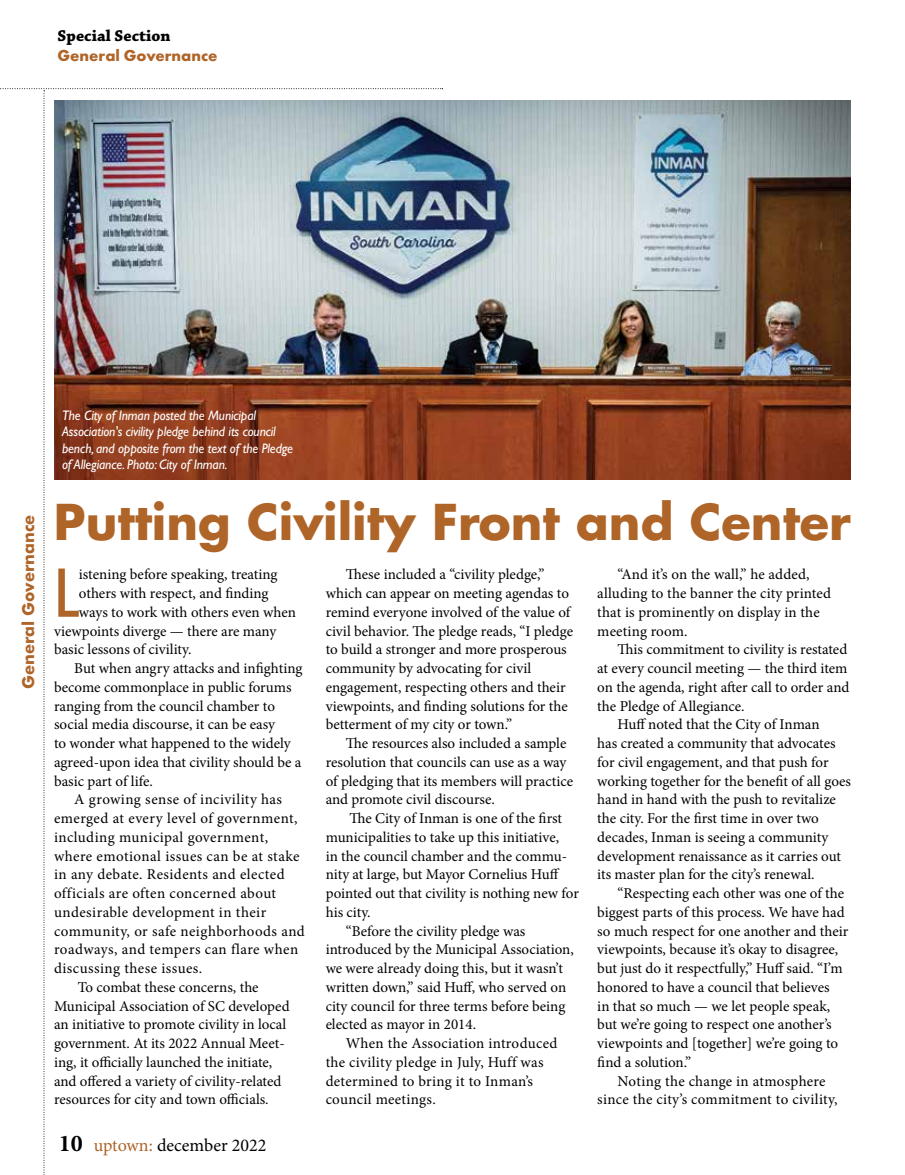
<style>
.page{position:relative;width:905px;height:1175px;background:#fff}
.page>*{position:absolute;margin:0;border:0;box-sizing:border-box;transform-origin:0 0}
.t1{font:500 condensed 67.65px "Futura BT";color:#af6428}
.t2{font:700 48px "Futura Std";color:#af6428}
.t3{font:18px "Minion Pro";color:#000}
.t4{font:700 16.5px "Futura BT";color:#af6428}
.t5{font:700 16.5px "Futura PT";color:#af6428}
.t6{font:700 16.5px "Chaparral Pro";letter-spacing:.005em;color:#000}
.t7{font:15px/18.8px "Minion Pro";color:#000}
.t8{font:15px "Minion Pro";letter-spacing:.03em;color:#000}
.t9{font:15px "Minion Pro";letter-spacing:.02em;color:#000}
.t10{font:15px "Minion Pro";letter-spacing:.025em;color:#000}
.t11{font:italic 13.8px/16.5px "Gill Sans Std";letter-spacing:-.01em;color:#fff;scale:.96 1}
.s1{font-weight:700;font-size:24px}
.s2{color:#af6428}
</style>
<div class="page">
<svg style="left:0;top:88px;width:443px;height:1087px"></svg>
<img style="left:54px;top:101px;width:796px;height:379px">
<p class="t6" style="left:57px;top:26px;width:115px">Special Section</p>
<p class="t5" style="left:57px;top:45px;width:161px">General Governance</p>
<p class="t4" style="left:18px;top:689px;width:176px;rotate:-90deg">General Governance</p>
<p class="t11" style="left:62px;top:407px;width:242px">The City of Inman posted the Municipal Association's civility pledge behind its council bench, and opposite from the text of the Pledge of Allegiance. Photo: City of Inman.</p>
<h2 class="t2" style="left:54px;top:490px;width:798px">Putting Civility Front and Center</h2>
<h1 class="t1" style="left:54px;top:551px;width:27px">L</h1>
<p class="t7" style="left:79px;top:565px;width:200px">istening before speaking, treating</p>
<p class="t7" style="left:79px;top:584px;width:191px">others with respect, and finding</p>
<p class="t7" style="left:79px;top:602px;width:219px">ways to work with others even when</p>
<p class="t7" style="left:54px;top:621px;width:224px">viewpoints diverge — there are many</p>
<p class="t7" style="left:54px;top:640px;width:139px">basic lessons of civility.</p>
<p class="t7" style="left:74px;top:659px;width:230px">But when angry attacks and infighting</p>
<p class="t7" style="left:54px;top:677px;width:239px">become commonplace in public forums</p>
<p class="t7" style="left:54px;top:696px;width:222px">ranging from the council chamber to</p>
<p class="t7" style="left:54px;top:715px;width:223px">social media discourse, it can be easy</p>
<p class="t7" style="left:54px;top:734px;width:238px">to wonder what happened to the widely</p>
<p class="t7" style="left:54px;top:752px;width:249px">agreed-upon idea that civility should be a</p>
<p class="t7" style="left:54px;top:771px;width:100px">basic part of life.</p>
<p class="t8" style="left:74px;top:789px;width:209px">A growing sense of incivility has</p>
<p class="t10" style="left:54px;top:808px;width:245px">emerged at every level of government,</p>
<p class="t8" style="left:54px;top:827px;width:216px">including municipal government,</p>
<p class="t10" style="left:54px;top:845px;width:247px">where emotional issues can be at stake</p>
<p class="t8" style="left:54px;top:864px;width:232px">in any debate. Residents and elected</p>
<p class="t8" style="left:54px;top:883px;width:224px">officials are often concerned about</p>
<p class="t8" style="left:54px;top:902px;width:214px">undesirable development in their</p>
<p class="t10" style="left:54px;top:920px;width:252px">community, or safe neighborhoods and</p>
<p class="t8" style="left:54px;top:939px;width:246px">roadways, and tempers can flare when</p>
<p class="t8" style="left:54px;top:958px;width:150px">discussing these issues.</p>
<p class="t7" style="left:78px;top:977px;width:182px">To combat these concerns, the</p>
<p class="t7" style="left:54px;top:996px;width:237px">Municipal Association of SC developed</p>
<p class="t7" style="left:54px;top:1015px;width:234px">an initiative to promote civility in local</p>
<p class="t7" style="left:54px;top:1034px;width:232px">government. At its 2022 Annual Meet-</p>
<p class="t7" style="left:54px;top:1052px;width:220px">ing, it officially launched the initiate,</p>
<p class="t7" style="left:54px;top:1071px;width:229px">and offered a variety of civility-related</p>
<p class="t7" style="left:54px;top:1090px;width:216px">resources for city and town officials.</p>
<p class="t3" style="left:59px;top:1133px;width:209px"><span class="s1">10</span> <span class="s2">uptown:</span> december 2022</p>
<p class="t7" style="left:325px;top:565px;width:249px;text-indent:20px">These included a “civility pledge,” which can appear on meeting agendas to remind everyone involved of the value of civil behavior. The pledge reads, “I pledge to build a stronger and more prosperous community by advocating for civil engagement, respecting others and their viewpoints, and finding solutions for the betterment of my city or town.”</p>
<p class="t7" style="left:325px;top:734px;width:249px;text-indent:20px">The resources also included a sample resolution that councils can use as a way of pledging that its members will practice and promote civil discourse.</p>
<p class="t7" style="left:349px;top:809px;width:214px">The City of Inman is one of the first</p>
<p class="t7" style="left:325px;top:827px;width:235px">municipalities to take up this initiative,</p>
<p class="t7" style="left:325px;top:846px;width:243px">in the council chamber and the commu-</p>
<p class="t7" style="left:325px;top:865px;width:235px">nity at large, but Mayor Cornelius Huff</p>
<p class="t7" style="left:325px;top:884px;width:255px">pointed out that civility is nothing new for</p>
<p class="t7" style="left:325px;top:902px;width:46px">his city.</p>
<p class="t7" style="left:346px;top:921px;width:181px">“Before the civility pledge was</p>
<p class="t7" style="left:325px;top:940px;width:250px">introduced by the Municipal Association,</p>
<p class="t7" style="left:325px;top:959px;width:239px">we were already doing this, but it wasn’t</p>
<p class="t7" style="left:325px;top:977px;width:242px">written down,” said Huff, who served on</p>
<p class="t7" style="left:325px;top:996px;width:241px">city council for three terms before being</p>
<p class="t7" style="left:325px;top:1015px;width:152px">elected as mayor in 2014.</p>
<p class="t9" style="left:346px;top:1033px;width:213px">When the Association introduced</p>
<p class="t9" style="left:325px;top:1052px;width:219px">the civility pledge in July, Huff was</p>
<p class="t9" style="left:325px;top:1070px;width:209px">determined to bring it to Inman’s</p>
<p class="t9" style="left:325px;top:1089px;width:112px">council meetings.</p>
<p class="t7" style="left:597px;top:565px;width:235px;text-indent:20px">“And it’s on the wall,” he added, alluding to the banner the city printed that is prominently on display in the meeting room.</p>
<p class="t7" style="left:617px;top:640px;width:231px">This commitment to civility is restated</p>
<p class="t7" style="left:597px;top:659px;width:252px">at every council meeting — the third item</p>
<p class="t7" style="left:597px;top:677px;width:253px">on the agenda, right after call to order and</p>
<p class="t7" style="left:597px;top:696px;width:149px">the Pledge of Allegiance.</p>
<p class="t7" style="left:617px;top:715px;width:203px">Huff noted that the City of Inman</p>
<p class="t7" style="left:597px;top:734px;width:240px">has created a community that advocates</p>
<p class="t7" style="left:597px;top:752px;width:233px">for civil engagement, and that push for</p>
<p class="t7" style="left:597px;top:771px;width:255px">working together for the benefit of all goes</p>
<p class="t7" style="left:597px;top:790px;width:240px">hand in hand with the push to revitalize</p>
<p class="t7" style="left:597px;top:809px;width:223px">the city. For the first time in over two</p>
<p class="t7" style="left:597px;top:827px;width:232px">decades, Inman is seeing a community</p>
<p class="t7" style="left:597px;top:846px;width:245px">development renaissance as it carries out</p>
<p class="t7" style="left:597px;top:865px;width:219px">its master plan for the city’s renewal.</p>
<p class="t7" style="left:617px;top:884px;width:228px">“Respecting each other was one of the</p>
<p class="t7" style="left:597px;top:902px;width:249px">biggest parts of this process. We have had</p>
<p class="t7" style="left:597px;top:921px;width:253px">so much respect for one another and their</p>
<p class="t7" style="left:597px;top:940px;width:242px">viewpoints, because it’s okay to disagree,</p>
<p class="t7" style="left:597px;top:959px;width:247px">but just do it respectfully,” Huff said. “I’m</p>
<p class="t7" style="left:597px;top:977px;width:234px">honored to have a council that believes</p>
<p class="t7" style="left:597px;top:996px;width:234px">in that so much — we let people speak,</p>
<p class="t7" style="left:597px;top:1015px;width:236px">but we’re going to respect one another’s</p>
<p class="t7" style="left:597px;top:1034px;width:242px">viewpoints and [together] we’re going to</p>
<p class="t7" style="left:597px;top:1052px;width:95px">find a solution.”</p>
<p class="t7" style="left:617px;top:1071px;width:209px">Noting the change in atmosphere</p>
<p class="t9" style="left:597px;top:1089px;width:242px">since the city’s commitment to civility,</p>
</div>
